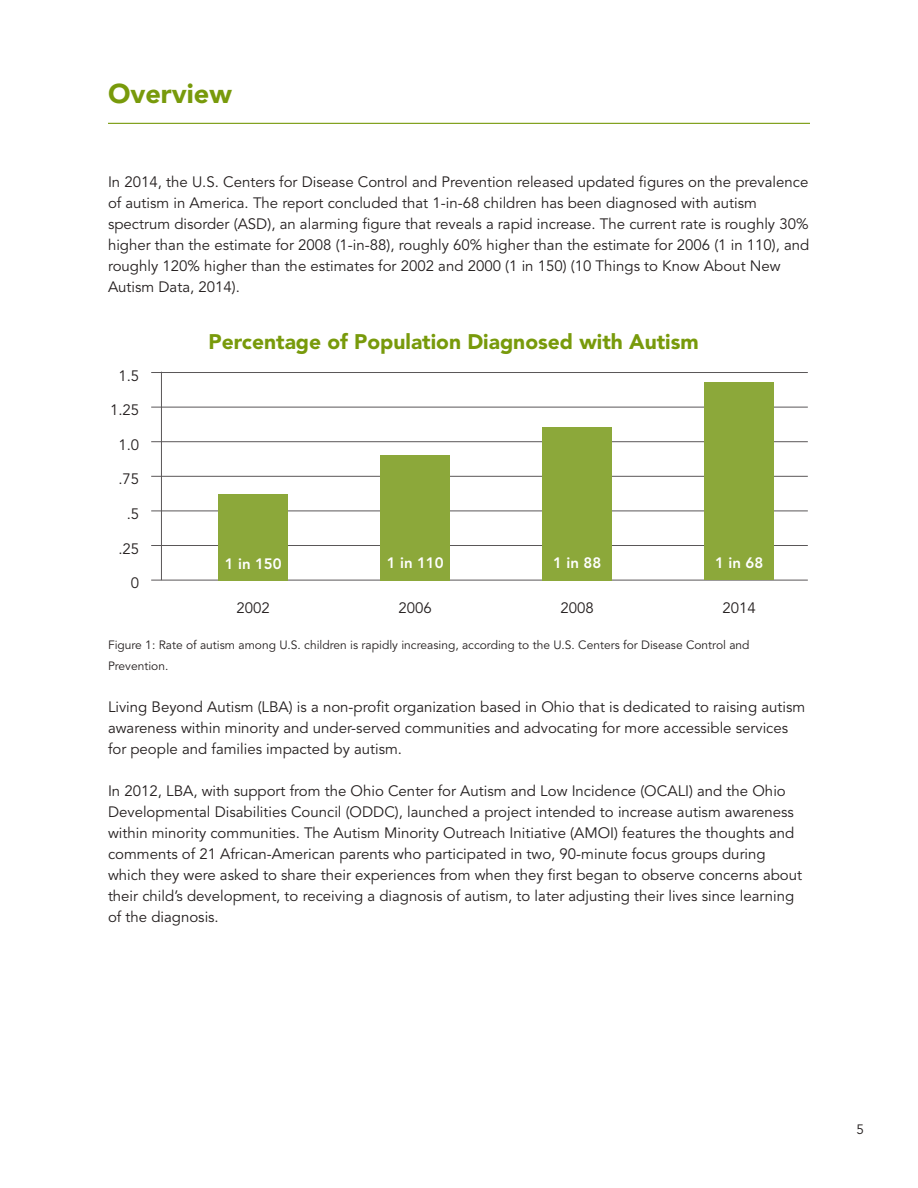
<style>
.page{position:relative;width:918px;height:1188px;background:#fff}
.page>*{position:absolute;margin:0;border:0;box-sizing:border-box;transform-origin:0 0}
.t1{font:900 27px "Avenir LT Std";color:#789a0b}
.t2{font:900 21px "Avenir LT Std";color:#789a0b}
.t3{font:15px/21px "Avenir LT Std";color:#241f1f}
.t4{font:800 15px "Avenir LT Std";color:#fff}
.t5{font:13.5px "Avenir LT Std";color:#241f1f}
.t6{font:12px/21px "Avenir LT Std";color:#241f1f}
</style>
<div class="page">
<hr style="left:108px;top:123px;width:702px;height:1px;background:#789a0b">
<hr style="left:151px;top:580px;width:657px;height:1px;background:#5a5758">
<hr style="left:151px;top:545px;width:657px;height:1px;background:#5a5758">
<hr style="left:151px;top:511px;width:657px;height:1px;background:#5a5758">
<hr style="left:151px;top:476px;width:657px;height:1px;background:#5a5758">
<hr style="left:151px;top:441px;width:657px;height:1px;background:#5a5758">
<hr style="left:151px;top:407px;width:657px;height:1px;background:#5a5758">
<hr style="left:151px;top:372px;width:657px;height:1px;background:#5a5758">
<div style="left:219px;top:494px;width:69px;height:86px;background:#8ca83a"></div>
<div style="left:381px;top:455px;width:69px;height:125px;background:#8ca83a"></div>
<div style="left:543px;top:427px;width:69px;height:153px;background:#8ca83a"></div>
<div style="left:705px;top:383px;width:69px;height:197px;background:#8ca83a"></div>
<hr style="left:161px;top:372px;width:1px;height:208px;background:#5a5758">
<h1 class="t1" style="left:108px;top:77px;width:125px">Overview</h1>
<p class="t3" style="left:108px;top:172px;width:703px">In 2014, the U.S. Centers for Disease Control and Prevention released updated figures on the prevalence of autism in America. The report concluded that 1-in-68 children has been diagnosed with autism spectrum disorder (ASD), an alarming figure that reveals a rapid increase. The current rate is roughly 30% higher than the estimate for 2008 (1-in-88), roughly 60% higher than the estimate for 2006 (1 in 110), and roughly 120% higher than the estimates for 2002 and 2000 (1 in 150) (10 Things to Know About New Autism Data, 2014).</p>
<p class="t3" style="left:118px;top:366px;width:22px">1.5</p>
<p class="t3" style="left:110px;top:400px;width:31px">1.25</p>
<p class="t3" style="left:118px;top:435px;width:22px">1.0</p>
<p class="t3" style="left:118px;top:469px;width:22px">.75</p>
<p class="t3" style="left:127px;top:504px;width:14px">.5</p>
<p class="t3" style="left:118px;top:538px;width:22px">.25</p>
<p class="t3" style="left:131px;top:573px;width:10px">0</p>
<h2 class="t2" style="left:208px;top:329px;width:492px">Percentage of Population Diagnosed with Autism</h2>
<p class="t4" style="left:225px;top:555px;width:58px">1 in 150</p>
<p class="t4" style="left:387px;top:554px;width:58px">1 in 110</p>
<p class="t3" style="left:399px;top:598px;width:35px">2006</p>
<p class="t3" style="left:237px;top:598px;width:35px">2002</p>
<p class="t4" style="left:553px;top:554px;width:50px">1 in 88</p>
<p class="t3" style="left:561px;top:598px;width:35px">2008</p>
<p class="t4" style="left:715px;top:554px;width:50px">1 in 68</p>
<p class="t3" style="left:723px;top:598px;width:35px">2014</p>
<p class="t6" style="left:108px;top:635px;width:643px">Figure 1: Rate of autism among U.S. children is rapidly increasing, according to the U.S. Centers for Disease Control and<br>Prevention.</p>
<p class="t3" style="left:108px;top:697px;width:699px">Living Beyond Autism (LBA) is a non-profit organization based in Ohio that is dedicated to raising autism awareness within minority and under-served communities and advocating for more accessible services for people and families impacted by autism.</p>
<p class="t3" style="left:108px;top:781px;width:696px">In 2012, LBA, with support from the Ohio Center for Autism and Low Incidence (OCALI) and the Ohio Developmental Disabilities Council (ODDC), launched a project intended to increase autism awareness within minority communities. The Autism Minority Outreach Initiative (AMOI) features the thoughts and comments of 21 African-American parents who participated in two, 90-minute focus groups during which they were asked to share their experiences from when they first began to observe concerns about their child’s development, to receiving a diagnosis of autism, to later adjusting their lives since learning of the diagnosis.</p>
<p class="t5" style="left:856px;top:1121px;width:9px">5</p>
</div>
